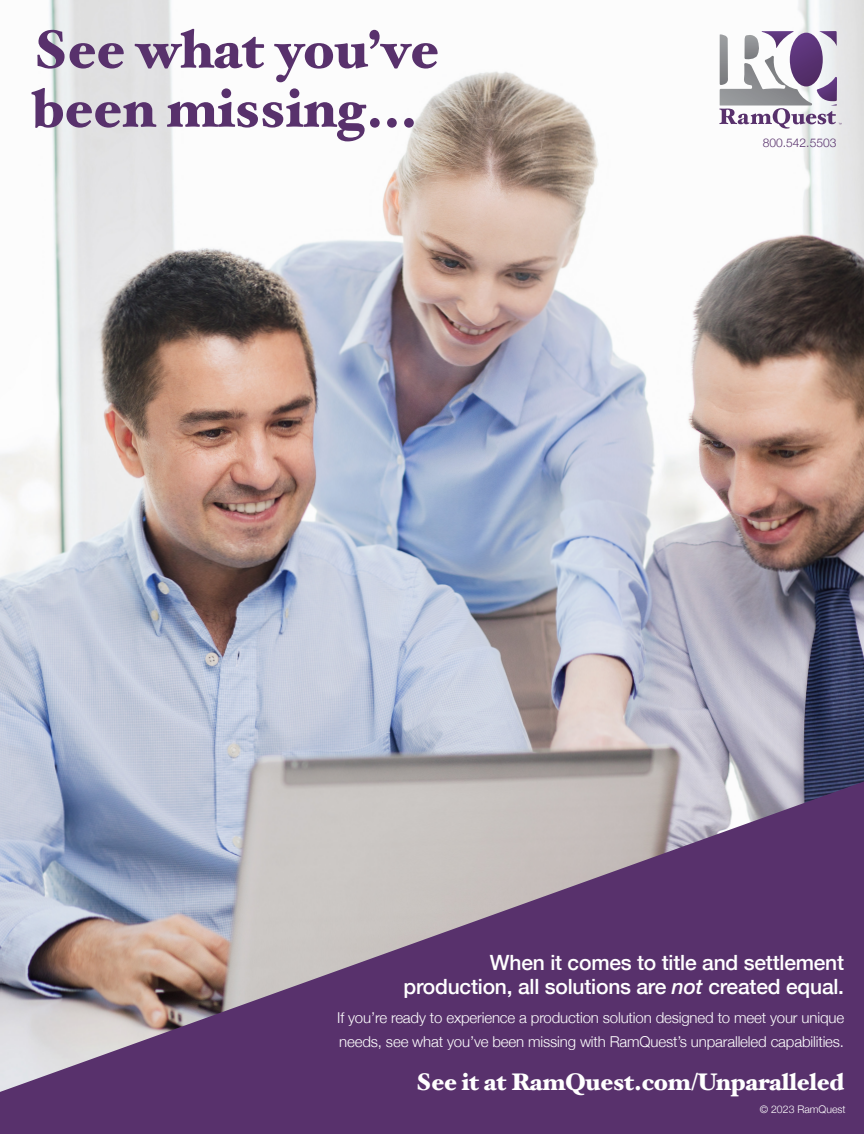
<style>
.page{position:relative;width:864px;height:1134px;background:#fff}
.page>*{position:absolute;margin:0;border:0;box-sizing:border-box;transform-origin:0 0}
.t1{font:900 53.25px/59.1px "Hoefler Text";color:#58316c}
.t2{font:900 24px "Hoefler Text";letter-spacing:-.01em;color:#fff}
.t3{font:500 21px/24px "Helvetica Neue";letter-spacing:-.01em;color:#fff;text-align:right}
.t4{font:300 15px/24px "Helvetica Neue";letter-spacing:-.01em;color:#fff}
.t5{font:300 12px "Helvetica Neue";color:#58316c}
.t6{font:300 10.5px "Helvetica Neue";color:#fff}
.s1{font-style:italic}
</style>
<div class="page">
<img style="left:0;top:0;width:864px;height:781px">
<svg style="left:719px;top:31px;width:123px;height:98px"></svg>
<svg style="left:0;top:781px;width:864px;height:353px;background:#826a8d"></svg>
<svg style="left:0;top:1130px;width:8px;height:4px"></svg>
<p class="t1" style="left:32px;top:20px;width:408px">See what you’ve been missing...</p>
<p class="t5" style="left:763px;top:133px;width:75px">800.542.5503</p>
<p class="t3" style="left:403px;top:949px;width:442px">When it comes to title and settlement production, all solutions are <span class="s1">not</span> created equal.</p>
<p class="t4" style="left:337px;top:1004px;width:508px">If you’re ready to experience a production solution designed to meet your unique needs, see what you’ve been missing with RamQuest’s unparalleled capabilities.</p>
<p class="t2" style="left:416px;top:1068px;width:430px">See it at RamQuest.com/Unparalleled</p>
<p class="t6" style="left:760px;top:1101px;width:87px">© 2023 RamQuest</p>
</div>
